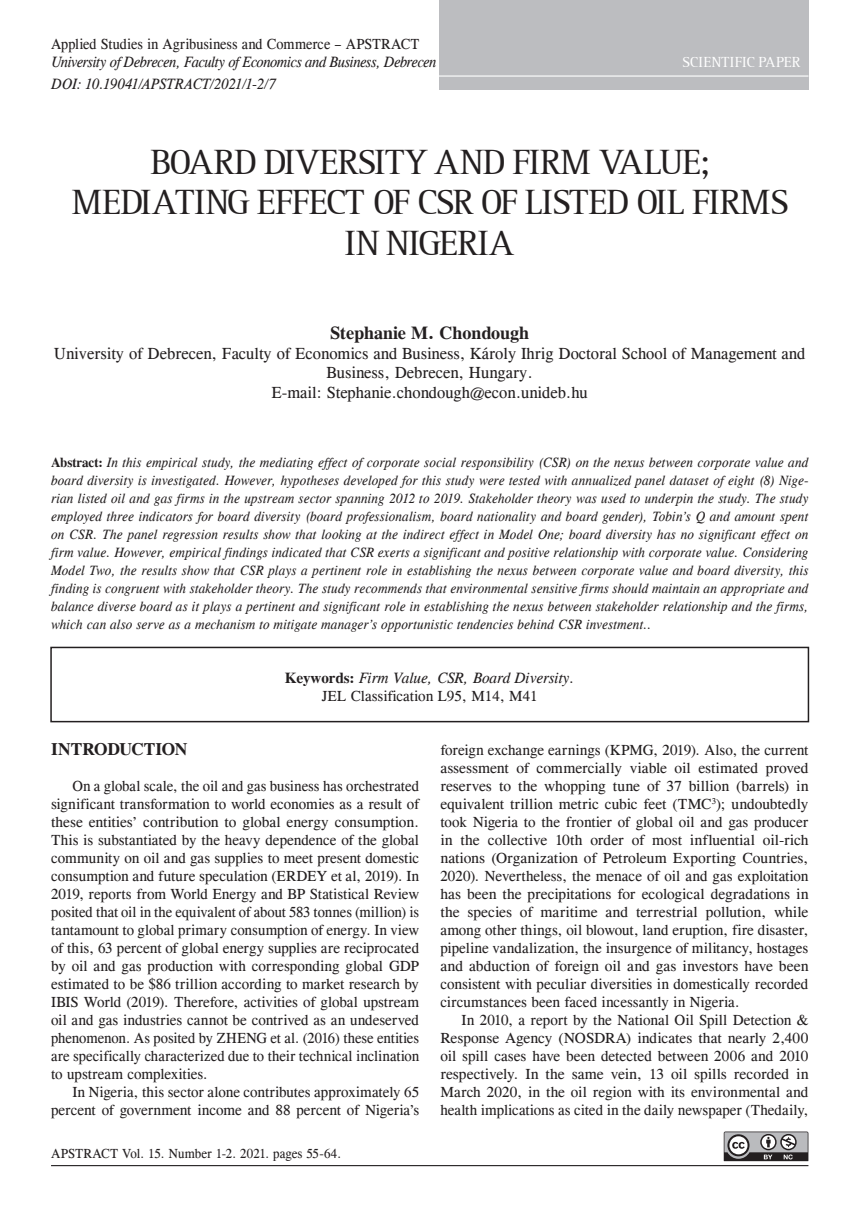
<style>
.page{position:relative;width:851px;height:1212px;background:#fff}
.page>*{position:absolute;margin:0;border:0;box-sizing:border-box;transform-origin:0 0}
.t1{font:36px/40.5px "Rotis Srf PFL";letter-spacing:-.015em;color:#231f20;text-align:center}
.t2{font:700 18px "CG Times";color:#231f20}
.t3{font:700 17.25px "CG Times";letter-spacing:-.015em;color:#231f20}
.t4{font:16.5px/19.8px "CG Times";color:#231f20;text-align:center}
.t5{font:15px/18px "CG Times";color:#231f20;text-align:justify}
.t6{font:italic 15px/18px "CG Times";color:#231f20;text-align:center}
.t7{font:italic 15px "CG Times";letter-spacing:-.02em;color:#231f20;scale:.95 1}
.t8{font:15px "CG Times";color:#231f20;scale:.95 1}
.t9{font:italic 15px "CG Times";letter-spacing:.005em;color:#231f20;scale:.95 1}
.t10{font:15px "Rotis Srf PFL";letter-spacing:.015em;color:#fff}
.t11{font:italic 13.5px/18px "CG Times";letter-spacing:.02em;color:#231f20;text-align:justify;scale:.96 1}
.t12{font:13.5px "CG Times";color:#231f20;scale:.96 1}
.s1{font-weight:700;font-style:normal}
.s2{font-style:normal}
</style>
<div class="page">
<div style="left:438px;top:0;width:370px;height:89px;background:#bcbdc0"></div>
<hr style="left:51px;top:1165px;width:757px;height:1px;background:#231f20">
<hr style="left:51px;top:75px;width:757px;height:2px;background:#fff">
<div style="left:50px;top:647px;width:759px;height:75px;border:2px solid #231f20"></div>
<svg style="left:723px;top:1131px;width:85px;height:30px;background:#8a888a"></svg>
<p class="t8" style="left:51px;top:35px;width:389px">Applied Studies in Agribusiness and Commerce – APSTRACT</p>
<p class="t7" style="left:51px;top:53px;width:407px">University of Debrecen, Faculty of Economics and Business, Debrecen</p>
<p class="t10" style="left:682px;top:52px;width:119px">SCIENTIFIC PAPER</p>
<p class="t9" style="left:52px;top:76px;width:237px">DOI: 10.19041/APSTRACT/2021/1-2/7</p>
<h1 class="t1" style="left:72px;top:143px;width:717px">BOARD DIVERSITY AND FIRM VALUE;<br>MEDIATING EFFECT OF CSR OF LISTED OIL FIRMS<br>IN NIGERIA</h1>
<p class="t2" style="left:330px;top:322px;width:200px">Stephanie M. Chondough</p>
<p class="t4" style="left:54px;top:343px;width:752px">University of Debrecen, Faculty of Economics and Business, Károly Ihrig Doctoral School of Management and<br>Business, Debrecen, Hungary.<br>E-mail: Stephanie.chondough@econ.unideb.hu</p>
<p class="t11" style="left:51px;top:454px;width:790px"><span class="s1">Abstract:</span> In this empirical study, the mediating effect of corporate social responsibility (CSR) on the nexus between corporate value and board diversity is investigated. However, hypotheses developed for this study were tested with annualized panel dataset of eight (8) Nige&shy;rian listed oil and gas firms in the upstream sector spanning 2012 to 2019. Stakeholder theory was used to underpin the study. The study employed three indicators for board diversity (board professionalism, board nationality and board gender), Tobin’s Q and amount spent on CSR. The panel regression results show that looking at the indirect effect in Model One; board diversity has no significant effect on firm value. However, empirical findings indicated that CSR exerts a significant and positive relationship with corporate value. Considering Model Two, the results show that CSR plays a pertinent role in establishing the nexus between corporate value and board diversity, this finding is congruent with stakeholder theory. The study recommends that environmental sensitive firms should maintain an appropriate and balance diverse board as it plays a pertinent and significant role in establishing the nexus between stakeholder relationship and the firms, which can also serve as a mechanism to mitigate manager’s opportunistic tendencies behind CSR investment..</p>
<p class="t6" style="left:285px;top:669px;width:291px"><span class="s1">Keywords:</span> Firm Value, CSR, Board Diversity.<br><span class="s2">JEL Classification L95, M14, M41</span></p>
<p class="t3" style="left:51px;top:739px;width:138px">INTRODUCTION</p>
<p class="t5" style="left:51px;top:777px;width:369px;text-indent:21px">On a global scale, the oil and gas business has orchestrated significant transformation to world economies as a result of these entities’ contribution to global energy consumption.<br>This is substantiated by the heavy dependence of the global community on oil and gas supplies to meet present domestic consumption and future speculation (ERDEY et al, 2019). In 2019, reports from World Energy and BP Statistical Review posited that oil in the equivalent of about 583 tonnes (million) is tantamount to global primary consumption of energy. In view of this, 63 percent of global energy supplies are reciprocated by oil and gas production with corresponding global GDP estimated to be $86 trillion according to market research by IBIS World (2019). Therefore, activities of global upstream oil and gas industries cannot be contrived as an undeserved phenomenon. As posited by ZHENG et al. (2016) these entities are specifically characterized due to their technical inclination to upstream complexities.</p>
<p class="t5" style="left:51px;top:1083px;width:369px;text-align:right">In Nigeria, this sector alone contributes approximately 65 percent of government income and 88 percent of Nigeria’s</p>
<p class="t12" style="left:51px;top:1145px;width:304px">APSTRACT Vol. 15. Number 1-2. 2021. pages 55-64.</p>
<p class="t5" style="left:440px;top:741px;width:369px">foreign exchange earnings (KPMG, 2019). Also, the current assessment of commercially viable oil estimated proved reserves to the whopping tune of 37 billion (barrels) in equivalent trillion metric cubic feet (TMC<sup>3</sup>); undoubtedly took Nigeria to the frontier of global oil and gas producer in the collective 10th order of most influential oil-rich nations (Organization of Petroleum Exporting Countries, 2020). Nevertheless, the menace of oil and gas exploitation has been the precipitations for ecological degradations in the species of maritime and terrestrial pollution, while among other things, oil blowout, land eruption, fire disaster, pipeline vandalization, the insurgence of militancy, hostages and abduction of foreign oil and gas investors have been consistent with peculiar diversities in domestically recorded circumstances been faced incessantly in Nigeria.</p>
<p class="t5" style="left:440px;top:1011px;width:369px;text-indent:21px">In 2010, a report by the National Oil Spill Detection &amp; Response Agency (NOSDRA) indicates that nearly 2,400 oil spill cases have been detected between 2006 and 2010 respectively. In the same vein, 13 oil spills recorded in March 2020, in the oil region with its environmental and health implications as cited in the daily newspaper (Thedaily,</p>
</div>
